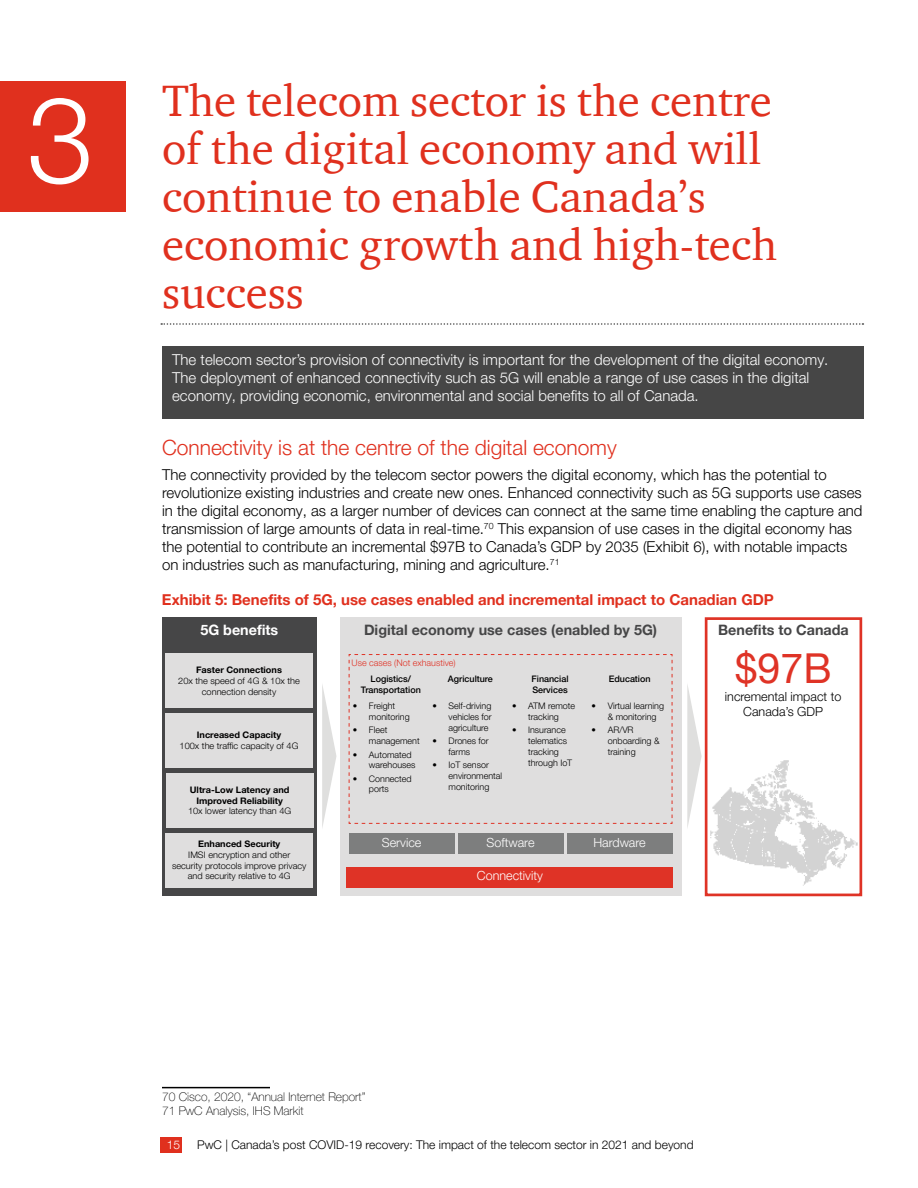
<style>
.page{position:relative;width:918px;height:1188px;background:#fff}
.page>*{position:absolute;margin:0;border:0;box-sizing:border-box;transform-origin:0 0}
.t1{font:300 120px "Helvetica Neue LT Pro";color:#fff}
.t2{font:45px/48px "ITC Charter Com";color:#e0301e}
.t3{font:41.25px "Helvetica Neue LT Pro";color:#df3326}
.t4{font:300 21px "Helvetica Neue LT Pro";color:#e0301e}
.t5{font:300 15px/18px "Helvetica Neue LT Pro";color:#000}
.t6{font:300 15px/18px "Helvetica Neue LT Pro";color:#fff}
.t7{font:700 15px "Helvetica Neue LT Pro";color:#e0301e}
.t8{font:700 14.4px "Helvetica Neue LT Pro";color:#464647}
.t9{font:700 14.4px "Helvetica Neue LT Pro";color:#fff}
.t10{font:300 12.6px "Helvetica Neue LT Pro";color:#fff}
.t11{font:300 12.6px/15px "Helvetica Neue LT Pro";color:#000;text-align:center}
.t12{font:300 12px "Helvetica Neue LT Pro";color:#000}
.t13{font:100 12px/13.5px "Helvetica Neue LT Pro";color:#000}
.t14{font:300 12px "Helvetica Neue LT Pro";color:#fff}
.t15{font:300 9px/10.8px "Helvetica Neue LT Pro";color:#000}
.t16{font:700 9px/10.8px "Helvetica Neue LT Pro";color:#000;text-align:center}
.t17{font:500 9px/10.8px "Helvetica Neue LT Pro";color:#000;text-align:center}
.t18{font:300 9px "Helvetica Neue LT Pro";color:#df3326}
</style>
<div class="page">
<div style="left:160px;top:1137px;width:22px;height:15px;background:#e0301e"></div>
<hr style="left:162px;top:1087px;width:108px;height:1px;background:#000">
<div style="left:0;top:81px;width:125px;height:131px;background:#e0301e"></div>
<svg style="left:161px;top:323px;width:702px;height:2px"></svg>
<div style="left:162px;top:346px;width:702px;height:72px;background:#464646"></div>
<img style="left:710px;top:760px;width:148px;height:126px">
<div style="left:162px;top:618px;width:155px;height:278px;background:#464647"></div>
<div style="left:705px;top:617px;width:157px;height:279px;border:3px solid #df3326"></div>
<svg style="left:322px;top:685px;width:14px;height:143px"></svg>
<svg style="left:687px;top:685px;width:15px;height:143px"></svg>
<div style="left:340px;top:618px;width:341px;height:278px;background:#dfdede"></div>
<div style="left:165px;top:833px;width:148px;height:54px;background:#dfdede"></div>
<div style="left:166px;top:773px;width:148px;height:54px;background:#dfdede"></div>
<div style="left:165px;top:714px;width:148px;height:54px;background:#dfdede"></div>
<div style="left:165px;top:654px;width:148px;height:54px;background:#dfdede"></div>
<svg style="left:348px;top:654px;width:325px;height:170px"></svg>
<div style="left:347px;top:867px;width:326px;height:20px;background:#df3326"></div>
<div style="left:349px;top:834px;width:105px;height:20px;background:#7d7e7e"></div>
<div style="left:458px;top:834px;width:105px;height:20px;background:#7d7e7e"></div>
<div style="left:567px;top:834px;width:105px;height:20px;background:#7d7e7e"></div>
<h1 class="t1" style="left:27px;top:67px;width:68px">3</h1>
<h2 class="t2" style="left:162px;top:76px;width:617px">The telecom sector is the centre of the digital economy and will continue to enable Canada’s economic growth and high-tech success</h2>
<p class="t6" style="left:172px;top:351px;width:658px">The telecom sector’s provision of connectivity is important for the development of the digital economy.<br>The deployment of enhanced connectivity such as 5G will enable a range of use cases in the digital economy, providing economic, environmental and social benefits to all of Canada.</p>
<h3 class="t4" style="left:162px;top:435px;width:456px">Connectivity is at the centre of the digital economy</h3>
<p class="t5" style="left:162px;top:465px;width:702px">The connectivity provided by the telecom sector powers the digital economy, which has the potential to revolutionize existing industries and create new ones. Enhanced connectivity such as 5G supports use cases in the digital economy, as a larger number of devices can connect at the same time enabling the capture and transmission of large amounts of data in real-time.<sup>70</sup> This expansion of use cases in the digital economy has the potential to contribute an incremental $97B to Canada’s GDP by 2035 (Exhibit 6), with notable impacts on industries such as manufacturing, mining and agriculture.<sup>71</sup></p>
<p class="t7" style="left:162px;top:590px;width:613px">Exhibit 5: Benefits of 5G, use cases enabled and incremental impact to Canadian GDP</p>
<p class="t9" style="left:200px;top:621px;width:79px">5G benefits</p>
<p class="t8" style="left:364px;top:621px;width:295px">Digital economy use cases (enabled by 5G)</p>
<p class="t8" style="left:718px;top:621px;width:132px">Benefits to Canada</p>
<p class="t18" style="left:352px;top:657px;width:106px">Use cases (Not exhaustive)</p>
<p class="t17" style="left:361px;top:674px;width:61px">Logistics/<br>Transportation</p>
<p class="t15" style="left:369px;top:700px;width:42px;text-indent:-16px">• Freight monitoring</p>
<p class="t15" style="left:369px;top:725px;width:52px;text-indent:-16px">• Fleet management</p>
<p class="t15" style="left:369px;top:749px;width:48px;text-indent:-16px">• Automated warehouses</p>
<p class="t15" style="left:369px;top:773px;width:44px;text-indent:-16px">• Connected ports</p>
<h3 class="t3" style="left:735px;top:643px;width:99px">$97B</h3>
<p class="t11" style="left:725px;top:689px;width:118px">incremental impact to<br>Canada’s GDP</p>
<p class="t16" style="left:196px;top:664px;width:87px">Faster Connections</p>
<p class="t15" style="left:178px;top:675px;width:123px;text-align:center">20x the speed of 4G &amp; 10x the connection density</p>
<p class="t17" style="left:448px;top:674px;width:47px">Agriculture</p>
<p class="t15" style="left:449px;top:700px;width:45px;text-align:justify;text-indent:-16px">• Self-driving vehicles for agriculture</p>
<p class="t15" style="left:432px;top:735px;width:58px;text-align:center">• Drones for farms</p>
<p class="t15" style="left:449px;top:759px;width:55px;text-indent:-16px">• IoT sensor environmental monitoring</p>
<p class="t17" style="left:532px;top:674px;width:39px;text-align:left">Financial<br>Services</p>
<p class="t15" style="left:512px;top:700px;width:65px;text-align:center">• ATM remote tracking</p>
<p class="t15" style="left:528px;top:725px;width:46px;text-indent:-16px">• Insurance telematics tracking through IoT</p>
<p class="t17" style="left:609px;top:674px;width:43px">Education</p>
<p class="t15" style="left:608px;top:700px;width:58px;text-indent:-16px">• Virtual learning &amp; monitoring</p>
<p class="t15" style="left:608px;top:725px;width:53px;text-indent:-16px">• AR/VR onboarding &amp; training</p>
<p class="t16" style="left:197px;top:730px;width:86px">Increased Capacity</p>
<p class="t15" style="left:180px;top:740px;width:120px">100x the traffic capacity of 4G</p>
<p class="t16" style="left:190px;top:784px;width:101px">Ultra-Low Latency and<br>Improved Reliability</p>
<p class="t15" style="left:188px;top:806px;width:105px">10x lower latency than 4G</p>
<p class="t16" style="left:198px;top:838px;width:84px">Enhanced Security</p>
<p class="t15" style="left:172px;top:849px;width:136px;text-align:center">IMSI encryption and other security protocols improve privacy and security relative to 4G</p>
<p class="t10" style="left:382px;top:835px;width:41px">Service</p>
<p class="t10" style="left:487px;top:835px;width:49px">Software</p>
<p class="t10" style="left:593px;top:835px;width:54px">Hardware</p>
<p class="t10" style="left:477px;top:868px;width:68px">Connectivity</p>
<p class="t13" style="left:162px;top:1090px;width:205px">70 Cisco, 2020, “Annual Internet Report”<br>71 PwC Analysis, IHS Markit</p>
<p class="t14" style="left:167px;top:1137px;width:15px">15</p>
<p class="t12" style="left:197px;top:1137px;width:498px">PwC | Canada’s post COVID-19 recovery: The impact of the telecom sector in 2021 and beyond</p>
</div>
